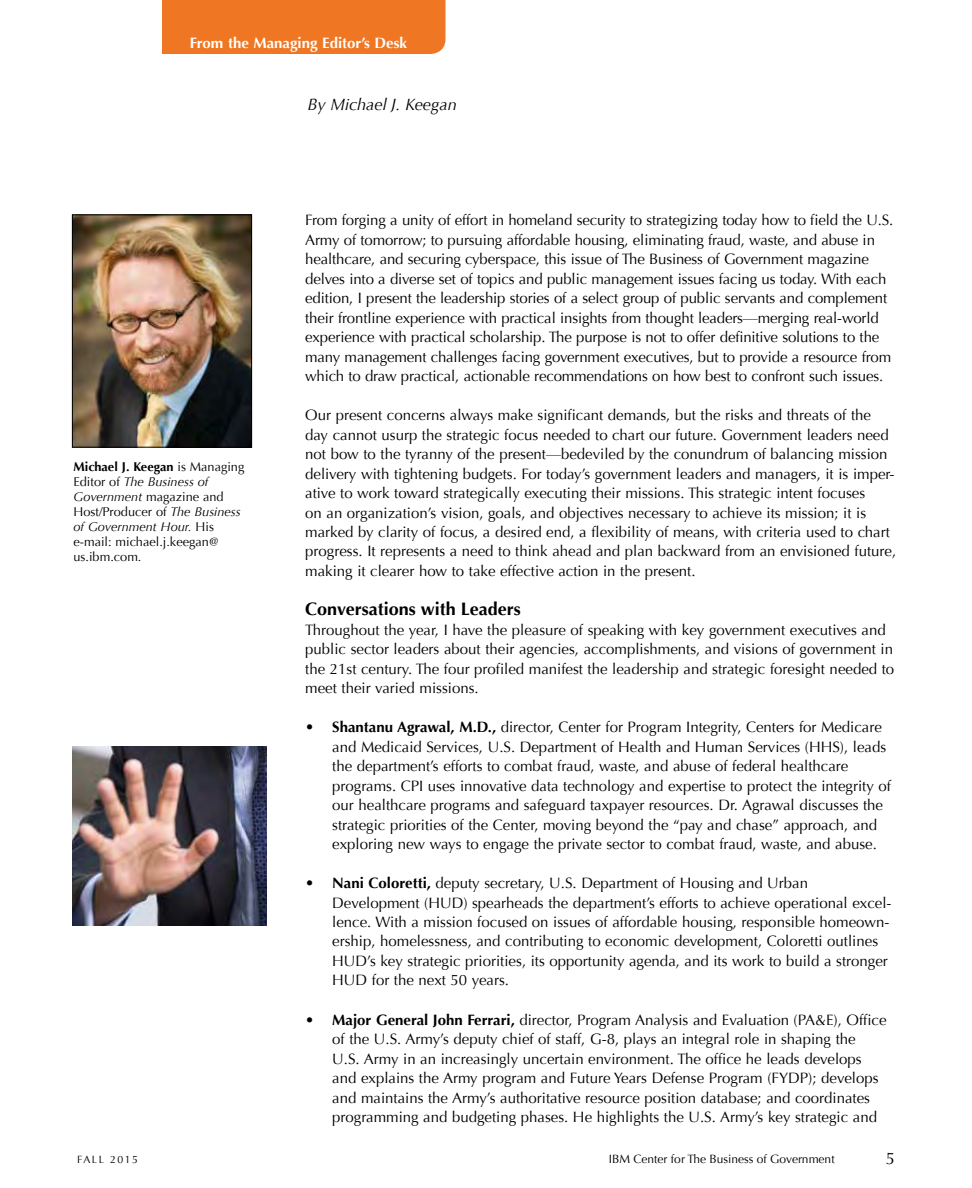
<style>
.page{position:relative;width:972px;height:1188px;background:#fff}
.page>*{position:absolute;margin:0;border:0;box-sizing:border-box;transform-origin:0 0}
.t1{font:700 18px "Optima";color:#000}
.t2{font:italic 16.5px "Optima";color:#000}
.t3{font:16.5px "Optima";color:#000}
.t4{font:15px/19.5px "Optima";color:#000}
.t5{font:700 15px "Optima";color:#fff}
.t6{font:12.75px/15px "Optima";color:#000}
.t7{font:12px "Optima";color:#000}
.t8{font:10.5px "Optima";letter-spacing:.15em;color:#000}
.s1{font-weight:700}
.s2{font-style:italic}
</style>
<div class="page">
<div style="left:162px;top:0;width:284px;height:54px;background:#ef7622"></div>
<img style="left:74px;top:216px;width:176px;height:230px">
<div style="left:72px;top:214px;width:180px;height:234px;border:1px solid #000"></div>
<img style="left:72px;top:746px;width:194px;height:179px">
<p class="t5" style="left:190px;top:34px;width:219px">From the Managing Editor’s Desk</p>
<p class="t6" style="left:74px;top:460px;width:172px"><span class="s1">Michael J. Keegan</span> is Managing<br>Editor of <span class="s2">The Business of<br>Government</span> magazine and<br>Host/Producer of <span class="s2">The Business of Government Hour.</span> His e-mail: michael.j.keegan@ us.ibm.com.</p>
<p class="t2" style="left:308px;top:94px;width:151px">By Michael J. Keegan</p>
<p class="t4" style="left:305px;top:210px;width:590px">From forging a unity of effort in homeland security to strategizing today how to field the U.S.<br>Army of tomorrow; to pursuing affordable housing, eliminating fraud, waste, and abuse in healthcare, and securing cyberspace, this issue of The Business of Government magazine delves into a diverse set of topics and public management issues facing us today. With each edition, I present the leadership stories of a select group of public servants and complement their frontline experience with practical insights from thought leaders—merging real-world experience with practical scholarship. The purpose is not to offer definitive solutions to the many management challenges facing government executives, but to provide a resource from which to draw practical, actionable recommendations on how best to confront such issues.</p>
<p class="t4" style="left:305px;top:405px;width:593px">Our present concerns always make significant demands, but the risks and threats of the day cannot usurp the strategic focus needed to chart our future. Government leaders need not bow to the tyranny of the present—bedeviled by the conundrum of balancing mission delivery with tightening budgets. For today’s government leaders and managers, it is imper&shy;ative to work toward strategically executing their missions. This strategic intent focuses<br>on an organization’s vision, goals, and objectives necessary to achieve its mission; it is marked by clarity of focus, a desired end, a flexibility of means, with criteria used to chart progress. It represents a need to think ahead and plan backward from an envisioned future, making it clearer how to take effective action in the present.</p>
<p class="t1" style="left:305px;top:598px;width:217px">Conversations with Leaders</p>
<p class="t4" style="left:305px;top:620px;width:591px">Throughout the year, I have the pleasure of speaking with key government executives and public sector leaders about their agencies, accomplishments, and visions of government in the 21st century. The four profiled manifest the leadership and strategic foresight needed to meet their varied missions.</p>
<p class="t4" style="left:332px;top:717px;width:560px;text-indent:-27px">• <span class="s1">Shantanu Agrawal, M.D.,</span> director, Center for Program Integrity, Centers for Medicare and Medicaid Services, U.S. Department of Health and Human Services (HHS), leads the department’s efforts to combat fraud, waste, and abuse of federal healthcare programs. CPI uses innovative data technology and expertise to protect the integrity of our healthcare programs and safeguard taxpayer resources. Dr. Agrawal discusses the strategic priorities of the Center, moving beyond the “pay and chase” approach, and exploring new ways to engage the private sector to combat fraud, waste, and abuse.</p>
<p class="t4" style="left:332px;top:873px;width:561px;text-indent:-27px">• <span class="s1">Nani Coloretti,</span> deputy secretary, U.S. Department of Housing and Urban Development (HUD) spearheads the department’s efforts to achieve operational excel&shy;lence. With a mission focused on issues of affordable housing, responsible homeown&shy;ership, homelessness, and contributing to economic development, Coloretti outlines HUD’s key strategic priorities, its opportunity agenda, and its work to build a stronger HUD for the next 50 years.</p>
<p class="t4" style="left:332px;top:1010px;width:556px;text-indent:-27px">• <span class="s1">Major General John Ferrari,</span> director, Program Analysis and Evaluation (PA&amp;E), Office of the U.S. Army’s deputy chief of staff, G-8, plays an integral role in shaping the U.S. Army in an increasingly uncertain environment. The office he leads develops and explains the Army program and Future Years Defense Program (FYDP); develops and maintains the Army’s authoritative resource position database; and coordinates programming and budgeting phases. He highlights the U.S. Army’s key strategic and</p>
<p class="t8" style="left:77px;top:1154px;width:63px">FALL 2015</p>
<p class="t7" style="left:609px;top:1152px;width:227px">IBM Center for The Business of Government</p>
<p class="t3" style="left:886px;top:1149px;width:11px">5</p>
</div>
